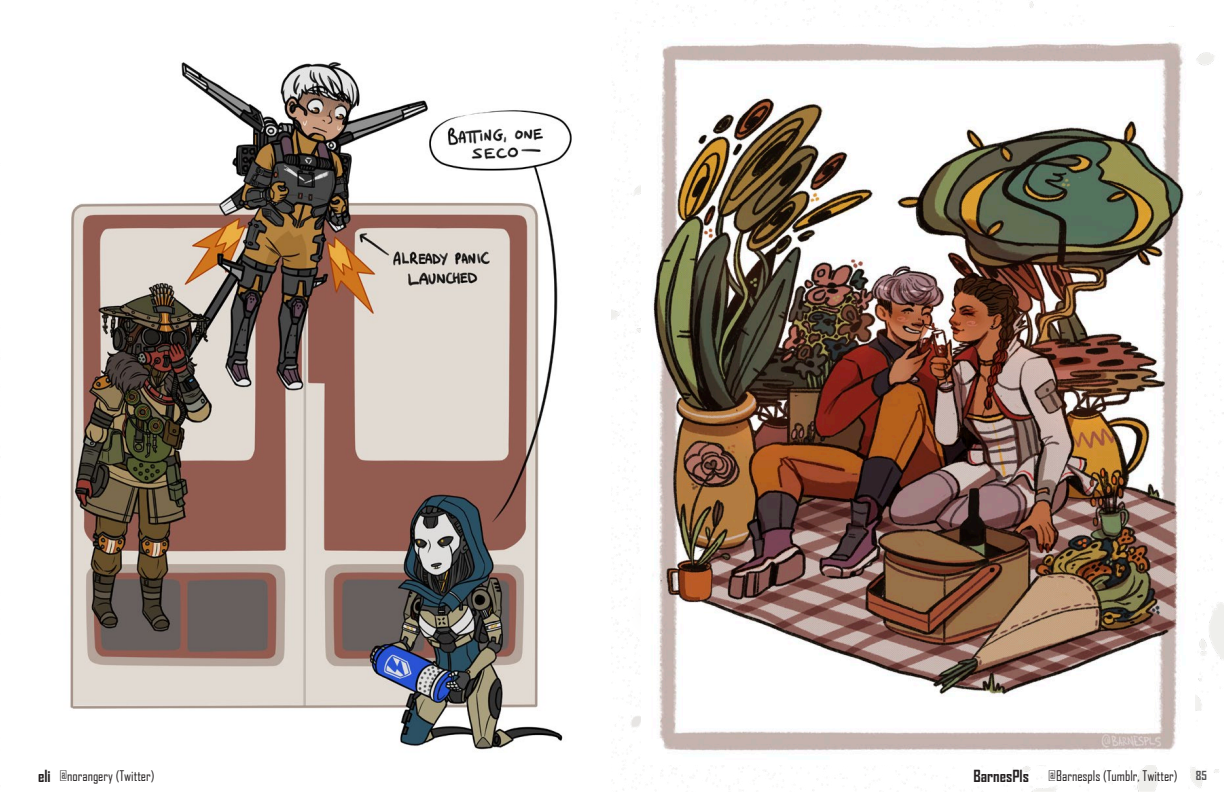
<style>
.page{position:relative;width:1224px;height:792px;background:#fff}
.page>*{position:absolute;margin:0;border:0;box-sizing:border-box;transform-origin:0 0}
.Author_Artist_Name{font:700 16px "Agency FB";color:#231f20}
.Auth_Art_CREDITS{font:14px "Agency FB";color:#231f20}
.t1{font:700 12px "Agency FB";color:#535355}
.s1{font-size:12px;color:#535355}
</style>
<div class="page">
<img style="left:653px;top:42px;width:532px;height:709px">
<img style="left:70px;top:62px;width:502px;height:688px">
<p class="Author_Artist_Name" style="left:18px;top:766px;width:34px"><span class="s1">84</span> eli</p>
<p class="Auth_Art_CREDITS" style="left:59px;top:767px;width:97px">@norangery (Twitter)</p>
<p class="Author_Artist_Name" style="left:973px;top:766px;width:57px">BarnesPls</p>
<p class="Auth_Art_CREDITS" style="left:1048px;top:767px;width:131px">@Barnespls (Tumblr, Twitter)</p>
<p class="t1" style="left:1196px;top:768px;width:13px">85</p>
</div>
